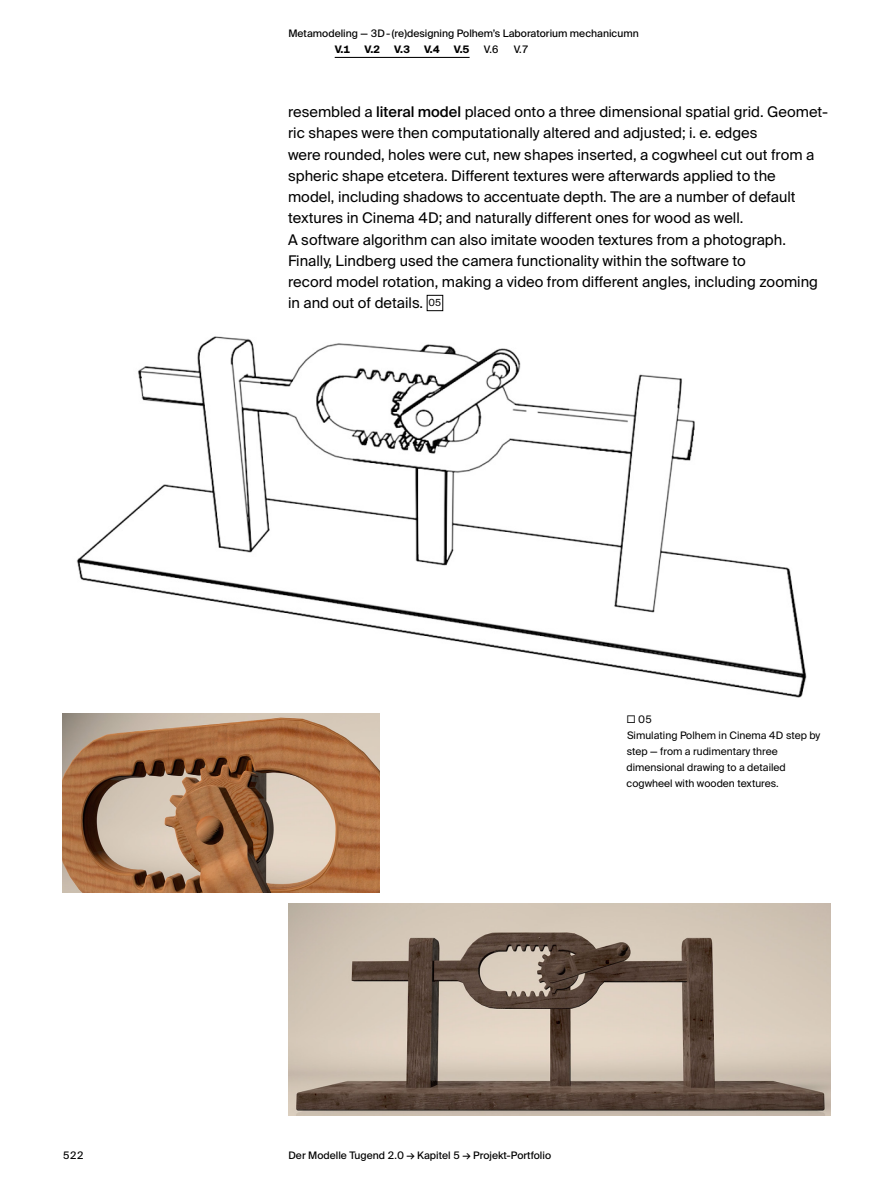
<style>
.page{position:relative;width:893px;height:1191px;background:#fff}
.page>*{position:absolute;margin:0;border:0;box-sizing:border-box;transform-origin:0 0}
.t1{font:14.7px/21.3px "Suisse Intl";color:#000}
.t2{font:10.35px/15.9px "Suisse Intl";color:#000}
.t3{font:10.35px "Suisse Intl";color:#000}
.t4{font:700 10.35px "Suisse Intl";color:#000}
.s1{font-weight:500}
.s2{font-size:9.75px;color:#fff}
.s3{font-size:9.75px}
.s4{font-weight:300;font-size:14.1px}
</style>
<div class="page">
<hr style="left:335px;top:57px;width:135px;height:1px;background:#000">
<img style="left:76px;top:336px;width:731px;height:362px">
<div style="left:427px;top:295px;width:16px;height:16px;border:1px solid #000"></div>
<img style="left:288px;top:903px;width:542px;height:212px">
<img style="left:63px;top:713px;width:316px;height:180px">
<p class="t3" style="left:288px;top:28px;width:352px">Metamodeling — 3D- (re)designing Polhem’s Laboratorium mechanicumn</p>
<p class="t4" style="left:335px;top:44px;width:17px">V.1</p>
<p class="t4" style="left:364px;top:44px;width:17px">V.2</p>
<p class="t4" style="left:394px;top:44px;width:17px">V.3</p>
<p class="t4" style="left:424px;top:44px;width:17px">V.4</p>
<p class="t4" style="left:454px;top:44px;width:17px">V.5</p>
<p class="t3" style="left:484px;top:43px;width:16px">V.6</p>
<p class="t3" style="left:514px;top:43px;width:16px">V.7</p>
<p class="t1" style="left:288px;top:101px;width:541px">resembled a <span class="s1">literal model</span> placed onto a three dimensional spatial grid. Geomet&shy;ric shapes were then computationally altered and adjusted; i. e. edges<br>were rounded, holes were cut, new shapes inserted, a cogwheel cut out from a spheric shape etcetera. Different textures were afterwards applied to the<br>model, including shadows to accentuate depth. The are a number of default textures in Cinema 4D; and naturally different ones for wood as well.<br>A software algorithm can also imitate wooden textures from a photograph.<br>Finally, Lindberg used the camera functionality within the software to<br>record model rotation, making a video from different angles, including zooming in and out of details. <span class="s2">'</span><span class="s3">05</span><span class="s2">'</span></p>
<p class="t2" style="left:627px;top:711px;width:195px"><span class="s4">□</span> 05<br>Simulating Polhem in Cinema 4D step by step — from a rudimentary three dimensional drawing to a detailed cogwheel with wooden textures.</p>
<p class="t3" style="left:63px;top:1149px;width:23px">522</p>
<p class="t3" style="left:288px;top:1149px;width:264px">Der Modelle Tugend 2.0 → Kapitel 5 → Projekt-Portfolio</p>
</div>
